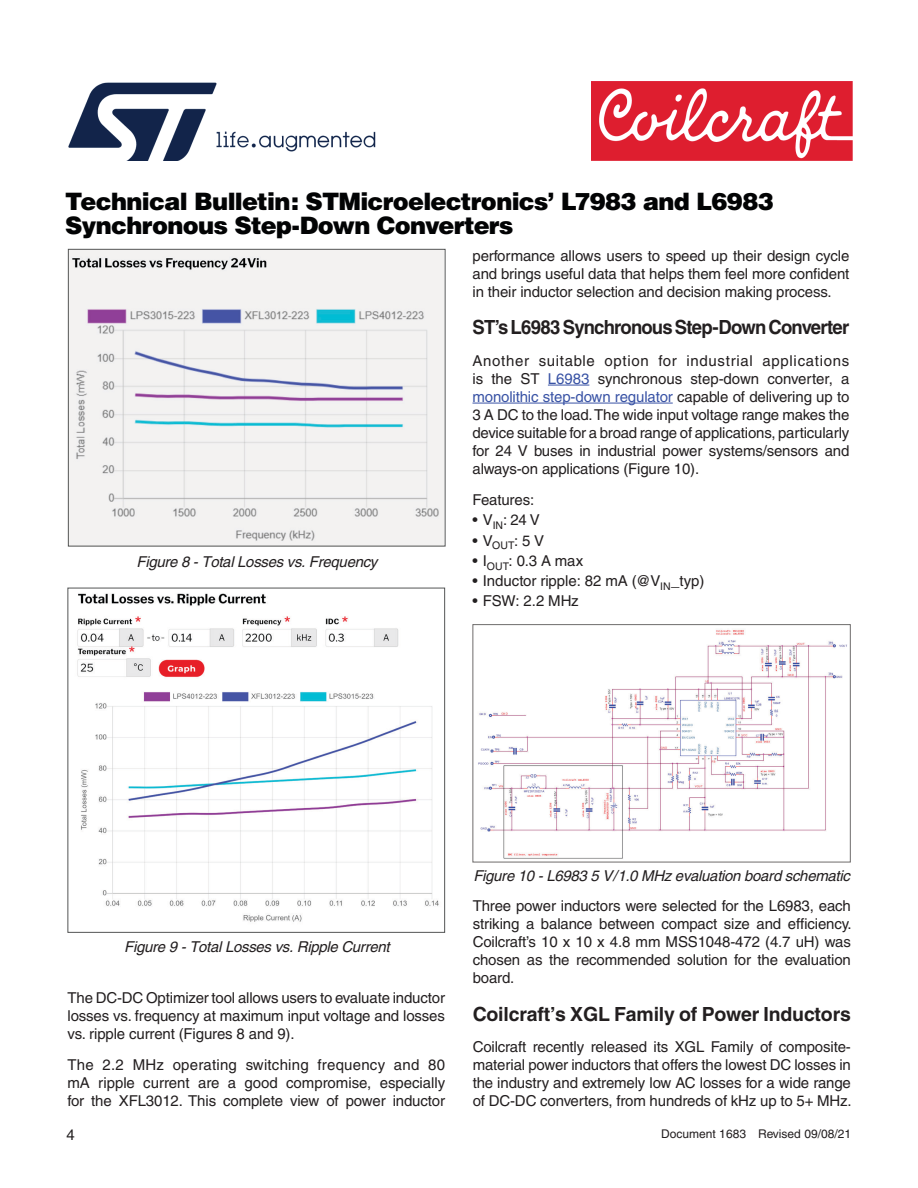
<style>
.page{position:relative;width:918px;height:1188px;background:#fff}
.page>*{position:absolute;margin:0;border:0;box-sizing:border-box;transform-origin:0 0}
.t1{font:900 24px/24px "Helvetica";letter-spacing:-.03em;color:#020304}
.Body_copy{font:700 19.5px "Helvetica";letter-spacing:-.045em;color:#231f20;scale:.95 1}
.Body_copy-2{font:700 19.5px "Helvetica";letter-spacing:-.02em;color:#231f20}
.Body_copy-3{font:15px/18px "Helvetica";letter-spacing:-.01em;color:#231f20;text-align:justify}
.Figure_Title{font:italic 15px "Helvetica";letter-spacing:-.02em;color:#231f20}
.t2{font:12px "Helvetica";color:#231f20}
.s1{color:#3953a5}
</style>
<div class="page">
<img style="left:68px;top:82px;width:308px;height:79px">
<img style="left:592px;top:81px;width:261px;height:80px">
<img style="left:70px;top:251px;width:374px;height:293px">
<div style="left:68px;top:249px;width:378px;height:297px;border:1px solid #545555"></div>
<img style="left:77px;top:593px;width:362px;height:329px">
<div style="left:68px;top:588px;width:377px;height:345px;border:1px solid #545555"></div>
<hr style="left:548px;top:385px;width:41px;height:1px;background:#3953a5">
<hr style="left:472px;top:403px;width:201px;height:1px;background:#3953a5">
<img style="left:478px;top:629px;width:369px;height:230px">
<div style="left:472px;top:624px;width:379px;height:238px;border:1px solid #6e6c6b"></div>
<p class="t1" style="left:65px;top:189px;width:710px">Technical Bulletin: STMicroelectronics’ L7983 and L6983<br>Synchronous Step-Down Converters</p>
<p class="Figure_Title" style="left:136px;top:553px;width:242px">Figure 8 - Total Losses vs. Frequency</p>
<p class="Body_copy-3" style="left:472px;top:246px;width:378px">performance allows users to speed up their design cycle and brings useful data that helps them feel more confident in their inductor selection and decision making process.</p>
<p class="Body_copy" style="left:472px;top:315px;width:398px">ST’s L6983 Synchronous Step-Down Converter</p>
<p class="Body_copy-3" style="left:472px;top:351px;width:378px">Another suitable option for industrial applications is the ST <span class="s1">L6983</span> synchronous step-down converter, a <span class="s1">monolithic step-down regulator</span> capable of delivering up to 3 A DC to the load. The wide input voltage range makes the device suitable for a broad range of applications, particularly for 24 V buses in industrial power systems/sensors and always-on applications (Figure 10).</p>
<p class="Body_copy-3" style="left:472px;top:491px;width:63px">Features:</p>
<p class="Body_copy-3" style="left:473px;top:511px;width:69px">• V<sub>IN</sub>: 24 V</p>
<p class="Body_copy-3" style="left:473px;top:531px;width:73px">• V<sub>OUT</sub>: 5 V</p>
<p class="Body_copy-3" style="left:473px;top:552px;width:112px">• I<sub>OUT</sub>: 0.3 A max</p>
<p class="Body_copy-3" style="left:473px;top:572px;width:234px">• Inductor ripple: 82 mA (@V<sub>IN</sub>_typ)</p>
<p class="Body_copy-3" style="left:473px;top:592px;width:108px">• FSW: 2.2 MHz</p>
<p class="Figure_Title" style="left:124px;top:938px;width:267px">Figure 9 - Total Losses vs. Ripple Current</p>
<p class="Body_copy-3" style="left:68px;top:988px;width:379px">The DC-DC Optimizer tool allows users to evaluate inductor losses vs. frequency at maximum input voltage and losses vs. ripple current (Figures 8 and 9).</p>
<p class="Body_copy-3" style="left:68px;top:1056px;width:379px">The 2.2 MHz operating switching frequency and 80 mA ripple current are a good compromise, especially for the XFL3012. This complete view of power inductor</p>
<p class="Figure_Title" style="left:473px;top:867px;width:378px">Figure 10 - L6983 5 V/1.0 MHz evaluation board schematic</p>
<p class="Body_copy-3" style="left:473px;top:897px;width:381px">Three power inductors were selected for the L6983, each striking a balance between compact size and efficiency.<br>Coilcraft’s 10 x 10 x 4.8 mm MSS1048-472 (4.7 uH) was chosen as the recommended solution for the evaluation board.</p>
<p class="Body_copy-2" style="left:473px;top:1002px;width:380px">Coilcraft’s XGL Family of Power Inductors</p>
<p class="Body_copy-3" style="left:473px;top:1038px;width:381px">Coilcraft recently released its XGL Family of composite&shy;material power inductors that offers the lowest DC losses in the industry and extremely low AC losses for a wide range of DC-DC converters, from hundreds of kHz up to 5+ MHz.</p>
<p class="Body_copy-3" style="left:67px;top:1125px;width:10px">4</p>
<p class="t2" style="left:661px;top:1127px;width:191px">Document 1683 Revised 09/08/21</p>
</div>
